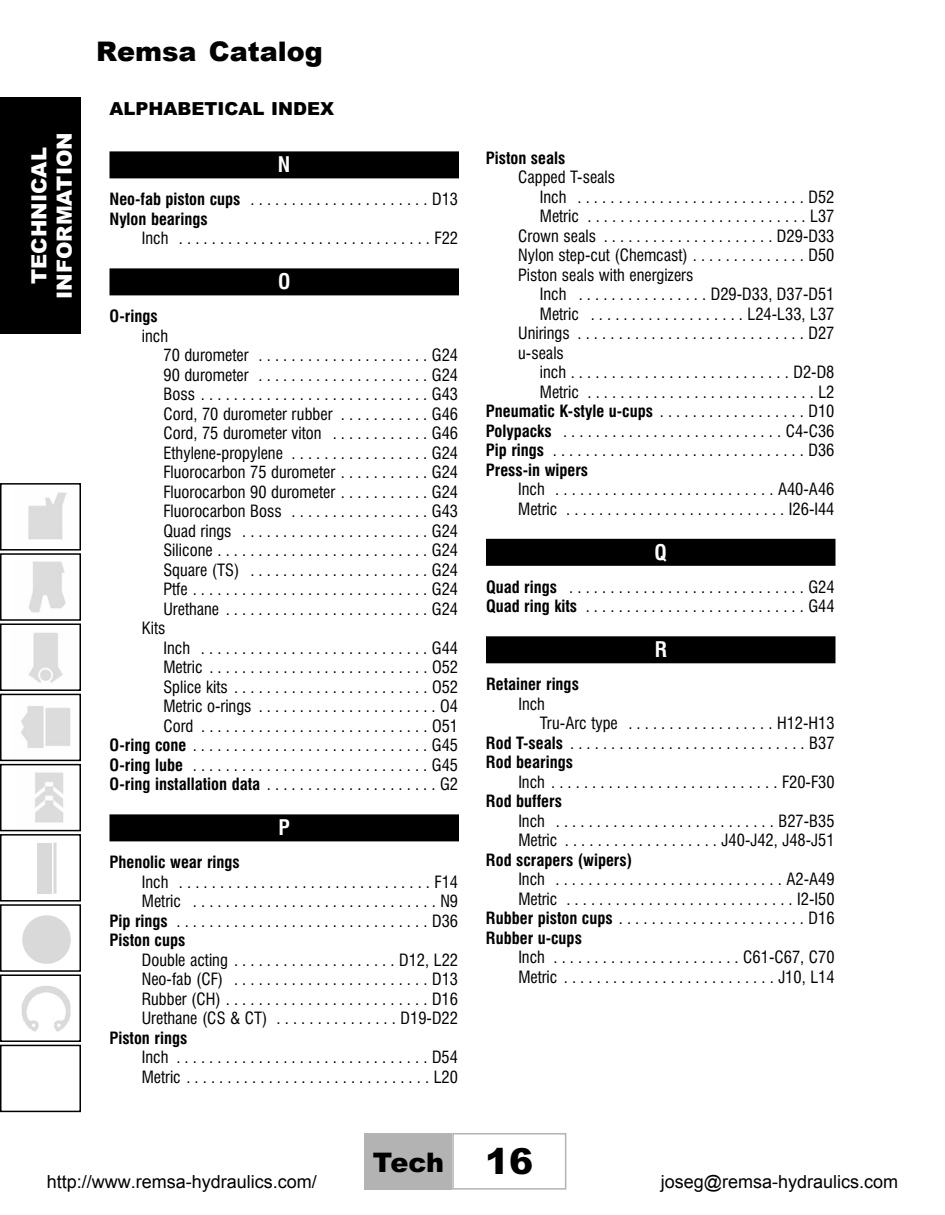
<style>
.page{position:relative;width:945px;height:1215px;background:#fff}
.page>*{position:absolute;margin:0;border:0;box-sizing:border-box;transform-origin:0 0}
.t1{font:900 36px "Arial";color:#000}
.t2{font:900 27px "Arial";color:#000}
.t3{font:900 27px "Arial";color:#000}
.t4{font:900 21px/25.2px "Arial";color:#fff;text-align:center}
.t5{font:700 condensed 21px "Swiss 721 BT";color:#fff}
.t6{font:18px "Arial";color:#000}
.t7{font:900 18px "Arial";color:#000}
.t8{font:condensed 16.5px/19.5px "Swiss 721 BT";color:#000}
.t9{font:700 condensed 16.5px/19.5px "Swiss 721 BT";color:#000}
.s1{font-weight:400}
.s2{font-weight:700}
</style>
<div class="page">
<img style="left:22px;top:986px;width:49px;height:46px">
<div style="left:0;top:974px;width:81px;height:68px;border:2px solid #000"></div>
<div style="left:0;top:97px;width:81px;height:237px;background:#000"></div>
<img style="left:35px;top:772px;width:29px;height:51px">
<div style="left:0;top:764px;width:81px;height:67px;border:2px solid #000"></div>
<img style="left:21px;top:706px;width:50px;height:42px">
<div style="left:0;top:694px;width:81px;height:67px;border:2px solid #000"></div>
<img style="left:28px;top:632px;width:35px;height:51px">
<div style="left:0;top:623px;width:81px;height:68px;border:2px solid #000"></div>
<img style="left:28px;top:561px;width:38px;height:52px">
<div style="left:0;top:553px;width:81px;height:68px;border:2px solid #000"></div>
<img style="left:28px;top:492px;width:39px;height:48px">
<div style="left:0;top:483px;width:81px;height:68px;border:2px solid #000"></div>
<div style="left:0;top:834px;width:81px;height:68px;border:2px solid #000"></div>
<div style="left:0;top:1045px;width:81px;height:67px;border:2px solid #000"></div>
<div style="left:0;top:904px;width:81px;height:68px;border:2px solid #000"></div>
<div style="left:22px;top:915px;width:49px;height:49px;background:#d9d9d9;border-radius:50%"></div>
<div style="left:37px;top:843px;width:14px;height:51px;background:#d9d9d9"></div>
<hr style="left:54px;top:843px;width:3px;height:51px;background:#d9d9d9">
<div style="left:365px;top:1133px;width:87px;height:57px;background:#b3b3b3"></div>
<div style="left:452px;top:1133px;width:114px;height:57px;border:2px solid #b3b3b3"></div>
<div style="left:110px;top:151px;width:349px;height:27px;background:#000"></div>
<div style="left:110px;top:268px;width:349px;height:27px;background:#000"></div>
<div style="left:110px;top:814px;width:349px;height:27px;background:#000"></div>
<div style="left:486px;top:539px;width:350px;height:27px;background:#000"></div>
<div style="left:486px;top:636px;width:350px;height:27px;background:#000"></div>
<h2 class="t2" style="left:96px;top:38px;width:228px">Remsa Catalog</h2>
<p class="t4" style="left:27px;top:299px;width:168px;rotate:-90deg">TECHNICAL<br>INFORMATION</p>
<p class="t7" style="left:110px;top:98px;width:226px">ALPHABETICAL INDEX</p>
<p class="t5" style="left:278px;top:157px;width:14px">N</p>
<p class="t9" style="left:110px;top:191px;width:350px">Neo-fabpistoncups <span class="s1">......................D13<br></span>Nylon bearings</p>
<p class="t8" style="left:142px;top:230px;width:318px">Inch ...............................F22</p>
<p class="t5" style="left:278px;top:274px;width:14px">O</p>
<p class="t9" style="left:110px;top:308px;width:50px">O-rings</p>
<p class="t8" style="left:142px;top:328px;width:28px">inch</p>
<p class="t8" style="left:163px;top:347px;width:296px">70durometer .....................G24</p>
<p class="t8" style="left:163px;top:367px;width:296px">90durometer .....................G24</p>
<p class="t8" style="left:163px;top:386px;width:296px">Boss ............................G43</p>
<p class="t8" style="left:163px;top:406px;width:296px">Cord, 70 durometer rubber . . . . . . . . . . . G46</p>
<p class="t8" style="left:163px;top:425px;width:296px">Cord, 75 durometer viton . . . . . . . . . . . . G46</p>
<p class="t8" style="left:163px;top:445px;width:296px">Ethylene-propylene . . . . . . . . . . . . . . . . . G24</p>
<p class="t8" style="left:163px;top:464px;width:296px">Fluorocarbon 75 durometer . . . . . . . . . . . G24</p>
<p class="t8" style="left:163px;top:484px;width:296px">Fluorocarbon 90 durometer . . . . . . . . . . . G24</p>
<p class="t8" style="left:163px;top:503px;width:296px">FluorocarbonBoss .................G43</p>
<p class="t8" style="left:163px;top:523px;width:296px">Quadrings .......................G24</p>
<p class="t8" style="left:163px;top:542px;width:296px">Silicone..........................G24</p>
<p class="t8" style="left:163px;top:562px;width:296px">Square(TS) ......................G24</p>
<p class="t8" style="left:163px;top:581px;width:296px">Ptfe.............................G24</p>
<p class="t8" style="left:163px;top:601px;width:296px">Urethane .........................G24</p>
<p class="t8" style="left:142px;top:620px;width:25px">Kits</p>
<p class="t8" style="left:163px;top:640px;width:296px">Inch ............................G44</p>
<p class="t8" style="left:163px;top:659px;width:296px">Metric ...........................O52</p>
<p class="t8" style="left:163px;top:679px;width:296px">Splicekits ........................O52</p>
<p class="t8" style="left:163px;top:698px;width:296px">Metrico-rings ......................O4</p>
<p class="t8" style="left:163px;top:718px;width:296px">Cord ............................O51</p>
<p class="t8" style="left:109px;top:737px;width:350px"><span class="s2">O-ringcone</span> .............................G45</p>
<p class="t8" style="left:110px;top:757px;width:350px"><span class="s2">O-ringlube</span> .............................G45</p>
<p class="t8" style="left:110px;top:776px;width:350px"><span class="s2">O-ringinstallationdata</span> .....................G2</p>
<p class="t5" style="left:279px;top:820px;width:13px">P</p>
<p class="t9" style="left:110px;top:854px;width:132px">Phenolic wear rings</p>
<p class="t8" style="left:142px;top:874px;width:318px">Inch ...............................F14</p>
<p class="t8" style="left:142px;top:893px;width:318px">Metric ..............................N9</p>
<p class="t8" style="left:109px;top:913px;width:350px"><span class="s2">Piprings</span> ...............................D36</p>
<p class="t9" style="left:109px;top:932px;width:77px">Piston cups</p>
<p class="t8" style="left:142px;top:952px;width:318px;text-align:justify">Doubleacting ....................D12,L22<br>Neo-fab(CF) ........................D13<br>Rubber(CH).........................D16<br>Urethane(CS&amp;CT) ...............D19-D22</p>
<p class="t9" style="left:109px;top:1030px;width:80px">Piston rings</p>
<p class="t8" style="left:142px;top:1049px;width:318px">Inch ...............................D54<br>Metric..............................L20</p>
<p class="t9" style="left:486px;top:149px;width:81px">Piston seals</p>
<p class="t8" style="left:518px;top:169px;width:99px">Capped T-seals</p>
<p class="t8" style="left:540px;top:188px;width:296px">Inch ............................D52</p>
<p class="t8" style="left:540px;top:208px;width:296px">Metric ...........................L37</p>
<p class="t8" style="left:518px;top:227px;width:318px">Crownseals .....................D29-D33</p>
<p class="t8" style="left:518px;top:247px;width:318px">Nylon step-cut (Chemcast) . . . . . . . . . . . . . . D50</p>
<p class="t8" style="left:518px;top:266px;width:177px">Piston seals with energizers</p>
<p class="t8" style="left:540px;top:286px;width:296px">Inch ................D29-D33,D37-D51</p>
<p class="t8" style="left:540px;top:305px;width:296px">Metric ...................L24-L33,L37</p>
<p class="t8" style="left:518px;top:325px;width:318px">Unirings ............................D27</p>
<p class="t8" style="left:518px;top:344px;width:47px">u-seals</p>
<p class="t8" style="left:540px;top:364px;width:296px">inch...........................D2-D8</p>
<p class="t8" style="left:540px;top:384px;width:296px">Metric ............................L2</p>
<p class="t9" style="left:486px;top:403px;width:350px">Pneumatic K-style u-cups <span class="s1">. . . . . . . . . . . . . . . . . . D10</span></p>
<p class="t8" style="left:486px;top:423px;width:350px"><span class="s2">Polypacks</span> ...........................C4-C36</p>
<p class="t8" style="left:486px;top:442px;width:350px"><span class="s2">Piprings</span> ...............................D36</p>
<p class="t9" style="left:486px;top:462px;width:104px">Press-in wipers</p>
<p class="t8" style="left:518px;top:481px;width:318px">Inch ...........................A40-A46<br>Metric ...........................I26-I44</p>
<p class="t5" style="left:655px;top:544px;width:14px">Q</p>
<p class="t8" style="left:486px;top:578px;width:350px"><span class="s2">Quadrings</span> .............................G24<br><span class="s2">Quadringkits</span> ...........................G44</p>
<p class="t5" style="left:655px;top:642px;width:14px">R</p>
<p class="t9" style="left:486px;top:676px;width:94px">Retainer rings</p>
<p class="t8" style="left:518px;top:695px;width:28px">Inch</p>
<p class="t8" style="left:540px;top:715px;width:296px">Tru-Arctype ..................H12-H13</p>
<p class="t8" style="left:486px;top:734px;width:350px"><span class="s2">RodT-seals</span> .............................B37</p>
<p class="t9" style="left:486px;top:754px;width:89px">Rod bearings</p>
<p class="t8" style="left:518px;top:773px;width:318px">Inch ............................F20-F30</p>
<p class="t9" style="left:486px;top:793px;width:78px">Rod buffers</p>
<p class="t8" style="left:518px;top:812px;width:318px">Inch ...........................B27-B35<br>Metric ...................J40-J42,J48-J51</p>
<p class="t9" style="left:486px;top:851px;width:148px">Rod scrapers (wipers)</p>
<p class="t8" style="left:518px;top:871px;width:318px">Inch ............................A2-A49</p>
<p class="t8" style="left:518px;top:890px;width:318px">Metric ............................I2-I50</p>
<p class="t8" style="left:486px;top:910px;width:350px"><span class="s2">Rubberpistoncups</span> .......................D16</p>
<p class="t9" style="left:486px;top:929px;width:97px">Rubber u-cups</p>
<p class="t8" style="left:518px;top:949px;width:318px">Inch .......................C61-C67,C70<br>Metric ..........................J10,L14</p>
<h1 class="t1" style="left:485px;top:1140px;width:50px">16</h1>
<h2 class="t3" style="left:373px;top:1147px;width:73px">Tech</h2>
<p class="t6" style="left:47px;top:1170px;width:271px">http://www.remsa-hydraulics.com/</p>
<p class="t6" style="left:661px;top:1170px;width:239px">joseg@remsa-hydraulics.com</p>
</div>
